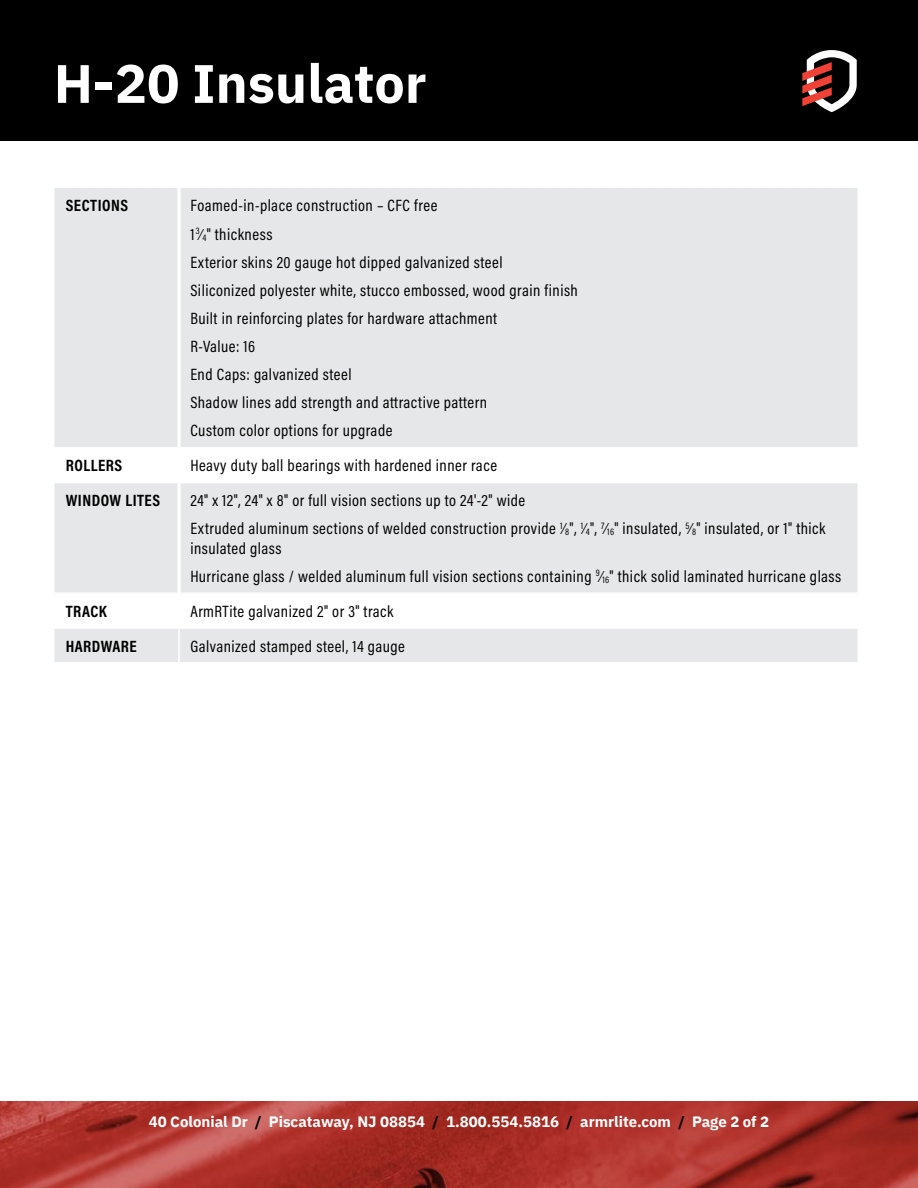
<style>
.page{position:relative;width:918px;height:1188px;background:#fff}
.page>*{position:absolute;margin:0;border:0;box-sizing:border-box;transform-origin:0 0}
.t1{font:700 54px "IBM Plex Sans";color:#fff}
.t2{font:16.5px/28.2px "Acumin Pro Cond";letter-spacing:.03em;color:#000}
.t3{font:700 16.5px "Acumin Pro Cond";letter-spacing:.03em;color:#000}
.t4{font:700 15px "IBM Plex Sans";color:#fff}
.s1{font-size:9.6px}
.s2{color:#000}
</style>
<div class="page">
<img style="left:0;top:1102px;width:918px;height:86px">
<div style="left:0;top:0;width:918px;height:140px;background:#000"></div>
<svg style="left:802px;top:50px;width:55px;height:62px"></svg>
<div style="left:54px;top:188px;width:804px;height:474px;background:#e6e7e8"></div>
<svg style="left:54px;top:449px;width:804px;height:178px;fill:#e6e7e8"></svg>
<hr style="left:54px;top:447px;width:124px;height:2px;background:#fff">
<hr style="left:181px;top:447px;width:677px;height:2px;background:#fff">
<hr style="left:54px;top:482px;width:124px;height:1px;background:#fff">
<hr style="left:181px;top:482px;width:677px;height:1px;background:#fff">
<hr style="left:54px;top:592px;width:124px;height:2px;background:#fff">
<hr style="left:181px;top:592px;width:677px;height:2px;background:#fff">
<hr style="left:54px;top:627px;width:125px;height:2px;background:#fff">
<hr style="left:179px;top:627px;width:679px;height:2px;background:#fff">
<hr style="left:178px;top:629px;width:2px;height:33px;background:#fff">
<hr style="left:178px;top:188px;width:3px;height:260px;background:#fff">
<hr style="left:178px;top:448px;width:3px;height:35px;background:#fff">
<hr style="left:178px;top:483px;width:3px;height:110px;background:#fff">
<hr style="left:178px;top:593px;width:3px;height:34px;background:#fff">
<h1 class="t1" style="left:54px;top:41px;width:374px">H-20 Insulator</h1>
<p class="t3" style="left:66px;top:195px;width:64px">SECTIONS</p>
<p class="t2" style="left:190px;top:191px;width:389px">Foamed-in-place construction – CFC free<br>1<sup>3</sup>⁄<span class="s1">4</span>" thickness<br>Exterior skins 20 gauge hot dipped galvanized steel<br>Siliconized polyester white, stucco embossed, wood grain finish Built in reinforcing plates for hardware attachment<br>R-Value: 16<br>End Caps: galvanized steel<br>Shadow lines add strength and attractive pattern<br>Custom color options for upgrade</p>
<p class="t3" style="left:66px;top:455px;width:58px">ROLLERS</p>
<p class="t2" style="left:190px;top:451px;width:308px">Heavy duty ball bearings with hardened inner race</p>
<p class="t3" style="left:66px;top:490px;width:96px">WINDOW LITES</p>
<p class="t2" style="left:190px;top:486px;width:637px">24" x 12", 24" x 8" or full vision sections up to 24'-2" wide<br>Extruded aluminum sections of welded construction provide <sup>1</sup>⁄<span class="s1">8</span>", <sup>1</sup>⁄<span class="s1">4</span>", <sup>7</sup>⁄<span class="s1">16</span>" insulated, <sup>5</sup>⁄<span class="s1">8</span>" insulated, or 1" thick</p>
<p class="t2" style="left:190px;top:534px;width:652px">insulated glass<br>Hurricane glass / welded aluminum full vision sections containing <sup>9</sup>⁄<span class="s1">16</span>" thick solid laminated hurricane glass</p>
<p class="t3" style="left:66px;top:600px;width:42px">TRACK</p>
<p class="t2" style="left:190px;top:597px;width:205px">ArmRTite galvanized 2" or 3" track</p>
<p class="t3" style="left:66px;top:635px;width:72px">HARDWARE</p>
<p class="t2" style="left:190px;top:631px;width:216px">Galvanized stamped steel, 14 gauge</p>
<p class="t4" style="left:149px;top:1110px;width:622px">40 Colonial Dr <span class="s2">/</span> Piscataway, NJ 08854 <span class="s2">/</span> 1.800.554.5816 <span class="s2">/</span> armrlite.com <span class="s2">/</span> Page 2 of 2</p>
</div>
